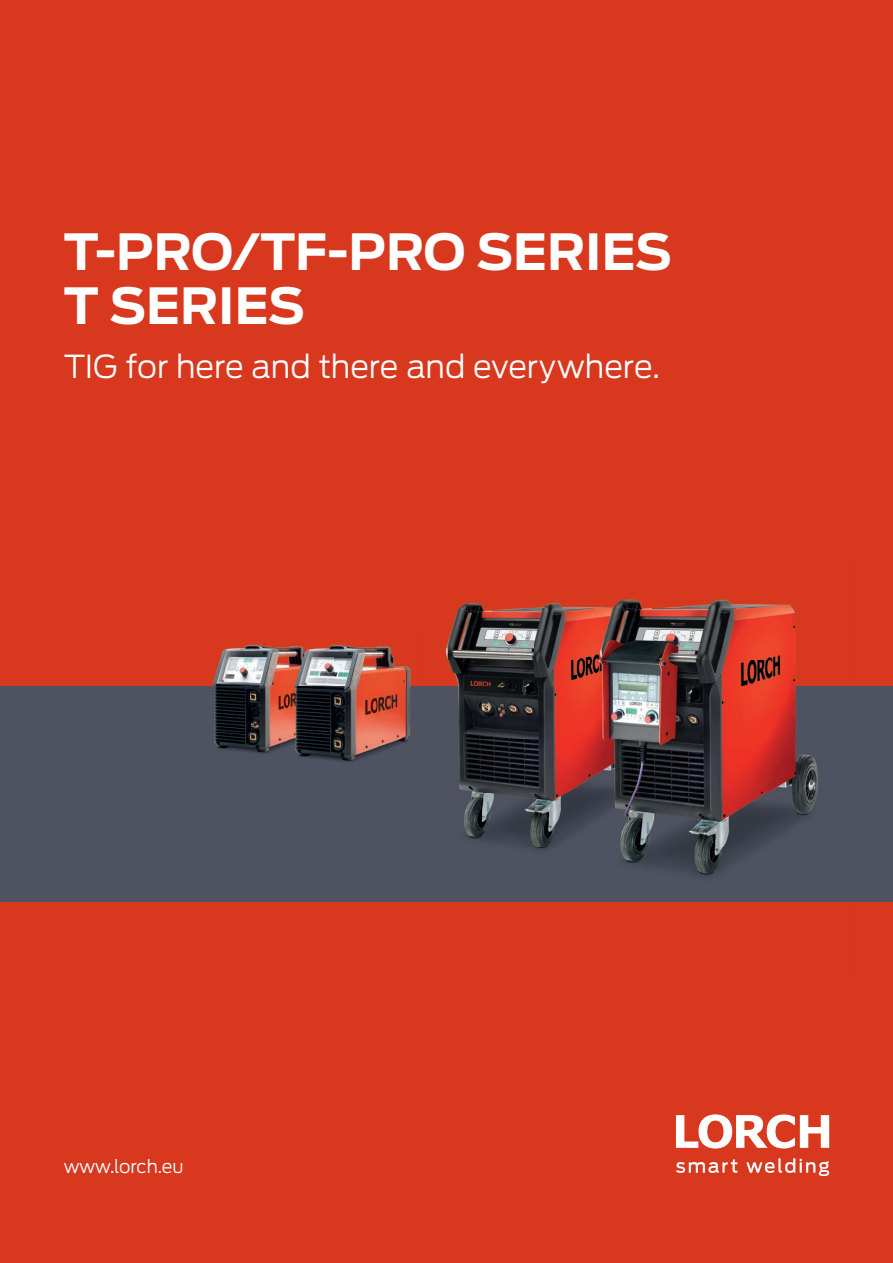
<style>
.page{position:relative;width:893px;height:1263px;background:#d8381e}
.page>*{position:absolute;margin:0;border:0;box-sizing:border-box;transform-origin:0 0}
.t1{font:700 49.5px/54px "Antenna";color:#fff}
.t2{font:300 31.5px "Antenna";letter-spacing:-.005em;color:#fff}
.t3{font:300 18px "Antenna";color:#fff}
</style>
<div class="page">
<div style="left:0;top:686px;width:893px;height:215px;background:#4f5360"></div>
<img style="left:212px;top:644px;width:200px;height:118px">
<img style="left:377px;top:599px;width:419px;height:62px">
<img style="left:448px;top:661px;width:348px;height:25px">
<img style="left:377px;top:901px;width:473px;height:1px">
<img style="left:458px;top:686px;width:338px;height:54px">
<img style="left:798px;top:754px;width:20px;height:66px">
<img style="left:377px;top:740px;width:421px;height:136px">
<svg style="left:676px;top:1114px;width:153px;height:34px"></svg>
<svg style="left:676px;top:1158px;width:153px;height:18px"></svg>
<h1 class="t1" style="left:64px;top:224px;width:610px">T-PRO/TF-PRO SERIES<br>T SERIES</h1>
<p class="t2" style="left:64px;top:345px;width:598px">TIG for here and there and everywhere.</p>
<p class="t3" style="left:64px;top:1154px;width:121px">www.lorch.eu</p>
</div>
